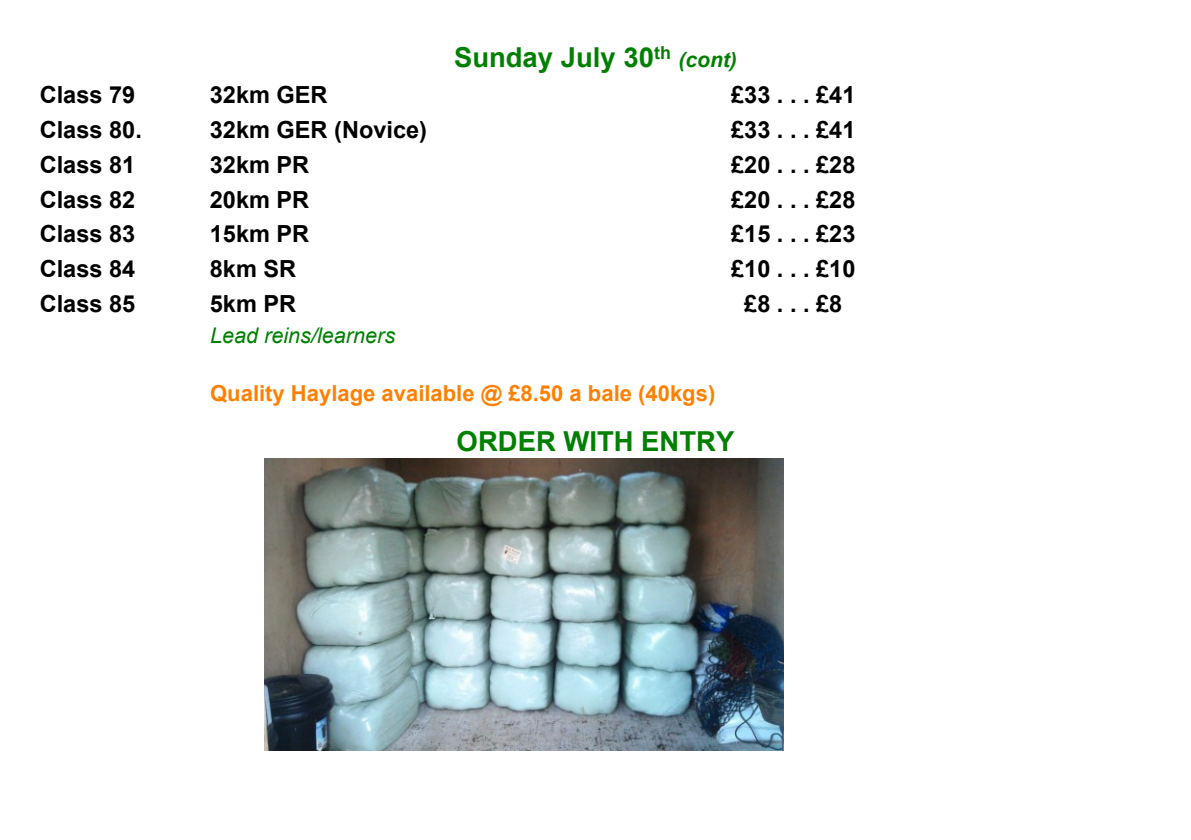
<style>
.page{position:relative;width:1191px;height:840px;background:#fff}
.page>*{position:absolute;margin:0;border:0;box-sizing:border-box;transform-origin:0 0}
.t1{font:700 27.4px "Arial";color:#008000}
.t2{font:700 23.6px "Arial";color:#000}
.t3{font:700 22px "Arial";color:#ff8000}
.t4{font:italic 21.6px "Arial";color:#008000}
.s1{font-style:italic;font-size:21px}
</style>
<div class="page">
<img style="left:265px;top:458px;width:518px;height:291px">
<p class="t1" style="left:454px;top:47px;width:284px">Sunday July 30<sup>th</sup> <span class="s1">(cont)</span></p>
<p class="t2" style="left:40px;top:86px;width:97px">Class 79</p>
<p class="t2" style="left:210px;top:86px;width:119px">32km GER</p>
<p class="t2" style="left:731px;top:86px;width:126px">£33 . . . £41</p>
<p class="t2" style="left:40px;top:121px;width:104px">Class 80.</p>
<p class="t2" style="left:210px;top:121px;width:219px">32km GER (Novice)</p>
<p class="t2" style="left:731px;top:121px;width:126px">£33 . . . £41</p>
<p class="t2" style="left:40px;top:155px;width:97px">Class 81</p>
<p class="t2" style="left:210px;top:155px;width:101px">32km PR</p>
<p class="t2" style="left:731px;top:155px;width:126px">£20 . . . £28</p>
<p class="t2" style="left:40px;top:190px;width:97px">Class 82</p>
<p class="t2" style="left:210px;top:190px;width:101px">20km PR</p>
<p class="t2" style="left:731px;top:190px;width:126px">£20 . . . £28</p>
<p class="t2" style="left:40px;top:225px;width:97px">Class 83</p>
<p class="t2" style="left:210px;top:225px;width:101px">15km PR</p>
<p class="t2" style="left:731px;top:225px;width:126px">£15 . . . £23</p>
<p class="t2" style="left:40px;top:260px;width:97px">Class 84</p>
<p class="t2" style="left:210px;top:260px;width:88px">8km SR</p>
<p class="t2" style="left:731px;top:260px;width:126px">£10 . . . £10</p>
<p class="t2" style="left:40px;top:295px;width:97px">Class 85</p>
<p class="t2" style="left:210px;top:295px;width:88px">5km PR</p>
<p class="t2" style="left:744px;top:295px;width:100px">£8 . . . £8</p>
<p class="t4" style="left:210px;top:327px;width:186px">Lead reins/learners</p>
<p class="t3" style="left:210px;top:385px;width:506px">Quality Haylage available @ £8.50 a bale (40kgs)</p>
<p class="t1" style="left:456px;top:430px;width:279px">ORDER WITH ENTRY</p>
</div>
